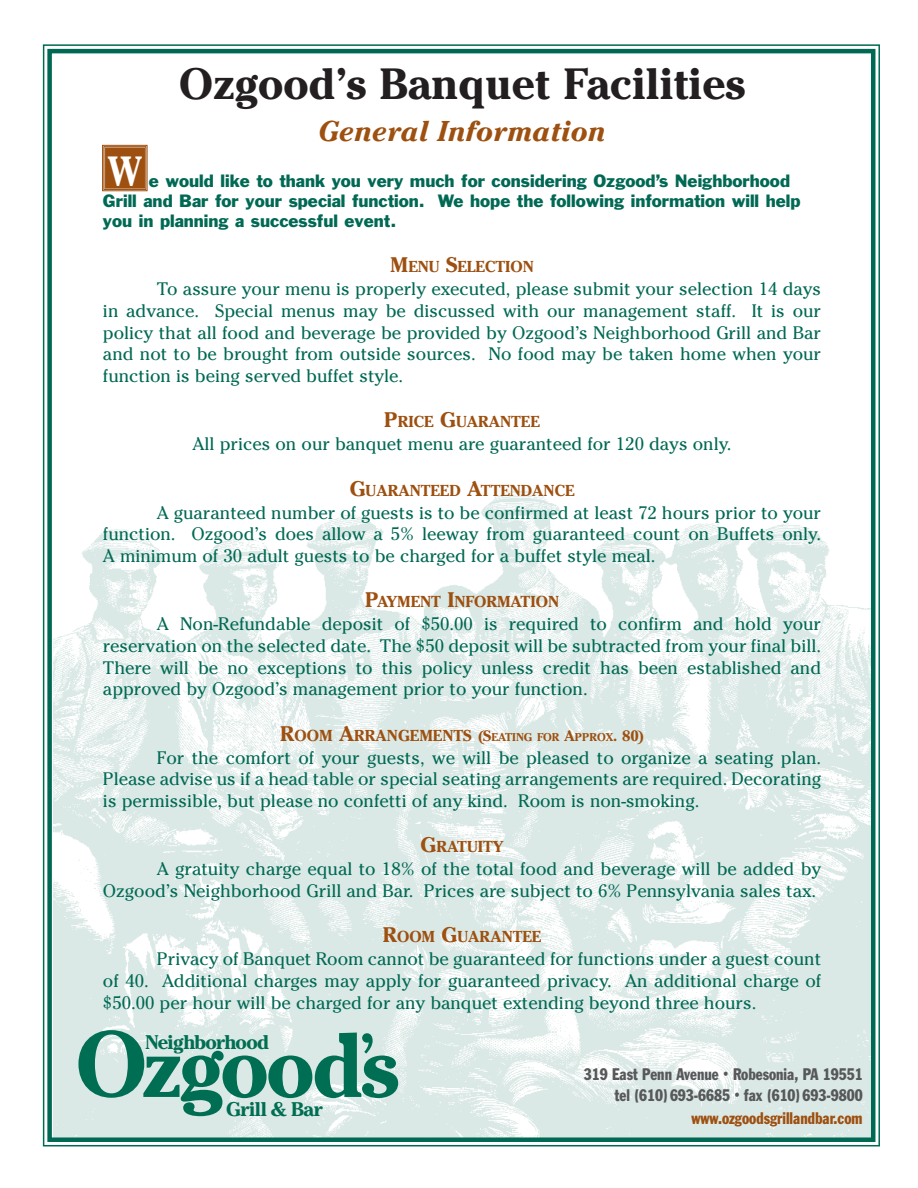
<style>
.page{position:relative;width:918px;height:1188px;background:#fff}
.page>*{position:absolute;margin:0;border:0;box-sizing:border-box;transform-origin:0 0}
.t1{font:700 43.5px "Cheltenham";color:#231f20}
.t2{font:700 42px "Cheltenham";color:#fff;scale:.83 1}
.t3{font:italic 700 28.5px "Cheltenham";color:#9d5010}
.t4{font:700 19.65px "Cheltenham";letter-spacing:-.035em;color:#006e53}
.t5{font:18px/21.6px "Cheltenham";color:#006954;text-align:justify}
.t6{font:16.5px/20px "Franklin Gothic";color:#006954}
.t7{font:condensed 16.5px/21px "Franklin Gothic";color:#57585a;text-align:right;scale:.9 1}
.t8{font:condensed 16.5px "Franklin Gothic";color:#9d5010;scale:.9 1}
.t9{font:700 15.75px "Cheltenham";color:#9d5010}
.s1{font-size:21px}
.s2{font-size:15px}
.s3{font-size:11.25px}
.s4{font-size:12px}
</style>
<div class="page">
<img style="left:54px;top:491px;width:816px;height:646px">
<div style="left:47px;top:49px;width:828px;height:1093px;border:4px solid #006954"></div>
<svg style="left:78px;top:1030px;width:320px;height:86px"></svg>
<div style="left:105px;top:148px;width:39px;height:40px;background:#9d5010"></div>
<div style="left:102px;top:145px;width:45px;height:46px;border:1px solid #9d5010"></div>
<div style="left:103px;top:146px;width:43px;height:44px;border:1px solid #9d5010"></div>
<div style="left:105px;top:148px;width:40px;height:40px;border:1px solid #9d5010"></div>
<h1 class="t1" style="left:179px;top:59px;width:568px">Ozgood’s Banquet Facilities</h1>
<h3 class="t3" style="left:318px;top:114px;width:289px">General Information</h3>
<p class="t6" style="left:103px;top:172px;width:699px;text-indent:46px">e would like to thank you very much for considering Ozgood’s Neighborhood<br>Grill and Bar for your special function. We hope the following information will help you in planning a successful event.</p>
<p class="t9" style="left:390px;top:258px;width:145px"><span class="s1">M</span>ENU <span class="s1">S</span>ELECTION</p>
<p class="t5" style="left:103px;top:278px;width:720px;text-indent:54px">To assure your menu is properly executed, please submit your selection 14 days in advance. Special menus may be discussed with our management staff. It is our policy that all food and beverage be provided by Ozgood’s Neighborhood Grill and Bar and not to be brought from outside sources. No food may be taken home when your function is being served buffet style.</p>
<p class="t9" style="left:384px;top:413px;width:157px"><span class="s1">P</span>RICE <span class="s1">G</span>UARANTEE</p>
<p class="t5" style="left:193px;top:433px;width:541px">All prices on our banquet menu are guaranteed for 120 days only.</p>
<p class="t9" style="left:350px;top:481px;width:226px"><span class="s1">G</span>UARANTEED <span class="s1">A</span>TTENDANCE</p>
<p class="t5" style="left:103px;top:502px;width:720px;text-indent:54px">A guaranteed number of guests is to be confirmed at least 72 hours prior to your function. Ozgood’s does allow a 5% leeway from guaranteed count on Buffets only.<br>A minimum of 30 adult guests to be charged for a buffet style meal.</p>
<p class="t9" style="left:365px;top:593px;width:195px"><span class="s1">P</span>AYMENT <span class="s1">I</span>NFORMATION</p>
<p class="t5" style="left:103px;top:613px;width:720px;text-indent:54px">A Non-Refundable deposit of $50.00 is required to confirm and hold your reservation on the selected date. The $50 deposit will be subtracted from your final bill.<br>There will be no exceptions to this policy unless credit has been established and approved by Ozgood’s management prior to your function.</p>
<p class="t9" style="left:280px;top:726px;width:365px"><span class="s1">R</span>OOM <span class="s1">A</span>RRANGEMENTS <span class="s2">(S</span><span class="s3">EATING FOR</span> <span class="s2">A</span><span class="s3">PPROX</span><span class="s2">. 80)</span></p>
<p class="t5" style="left:103px;top:747px;width:720px;text-indent:54px">For the comfort of your guests, we will be pleased to organize a seating plan.<br>Please advise us if a head table or special seating arrangements are required. Decorating is permissible, but please no confetti of any kind. Room is non-smoking.</p>
<p class="t9" style="left:421px;top:838px;width:84px"><span class="s1">G</span>RATUITY</p>
<p class="t5" style="left:103px;top:858px;width:720px;text-align:right">A gratuity charge equal to 18% of the total food and beverage will be added by<br>Ozgood’s Neighborhood Grill and Bar. Prices are subject to 6% Pennsylvania sales tax.</p>
<p class="t9" style="left:383px;top:928px;width:160px"><span class="s1">R</span>OOM <span class="s1">G</span>UARANTEE</p>
<p class="t5" style="left:103px;top:948px;width:720px;text-indent:54px">Privacy of Banquet Room cannot be guaranteed for functions under a guest count of 40. Additional charges may apply for guaranteed privacy. An additional charge of $50.00 per hour will be charged for any banquet extending beyond three hours.</p>
<h2 class="t2" style="left:108px;top:146px;width:43px">W</h2>
<p class="t4" style="left:145px;top:1030px;width:126px">Neighborhood</p>
<p class="t4" style="left:226px;top:1097px;width:98px">Grill &amp; Bar</p>
<p class="t7" style="left:584px;top:1064px;width:311px">319 East Penn Avenue <span class="s4">•</span> Robesonia, PA 19551 tel (610)693-6685 <span class="s4">•</span> fax (610)693-9800</p>
<p class="t8" style="left:691px;top:1112px;width:192px">www.ozgoodsgrillandbar.com</p>
</div>
